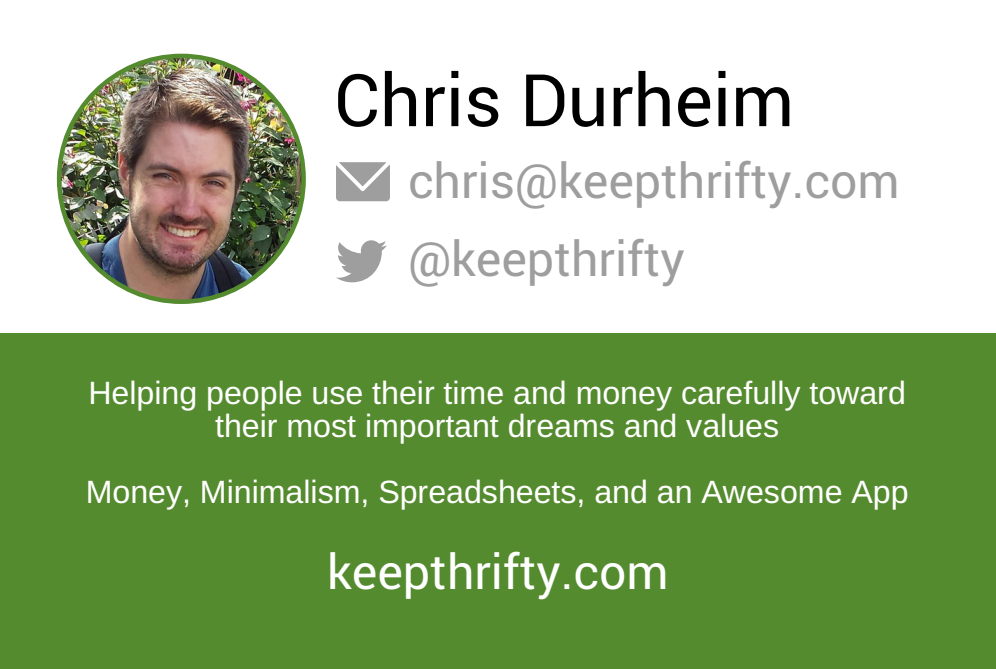
<style>
.page{position:relative;width:996px;height:669px;background:#fff}
.page>*{position:absolute;margin:0;border:0;box-sizing:border-box;transform-origin:0 0}
.t1{font:72.4px "Roboto";color:#000}
.t2{font:48.4px/78px "Roboto";color:#9e9e9e}
.t3{font:48.4px "Roboto";color:#fff}
.t4{font:32px/32.8px "Arimo";color:#fff;text-align:center}
</style>
<div class="page">
<div style="left:0;top:333px;width:996px;height:335px;background:#558b2f"></div>
<svg style="left:336px;top:240px;width:51px;height:42px"></svg>
<svg style="left:336px;top:162px;width:54px;height:39px"></svg>
<img style="left:57px;top:54px;width:249px;height:250px">
<h1 class="t1" style="left:334px;top:50px;width:462px">Chris Durheim</h1>
<h2 class="t2" style="left:408px;top:140px;width:493px">chris@keepthrifty.com @keepthrifty</h2>
<p class="t4" style="left:88px;top:376px;width:819px">Helping people use their time and money carefully toward their most important dreams and values</p>
<p class="t4" style="left:86px;top:475px;width:824px">Money, Minimalism, Spreadsheets, and an Awesome App</p>
<h2 class="t3" style="left:327px;top:537px;width:343px">keepthrifty.com</h2>
</div>
